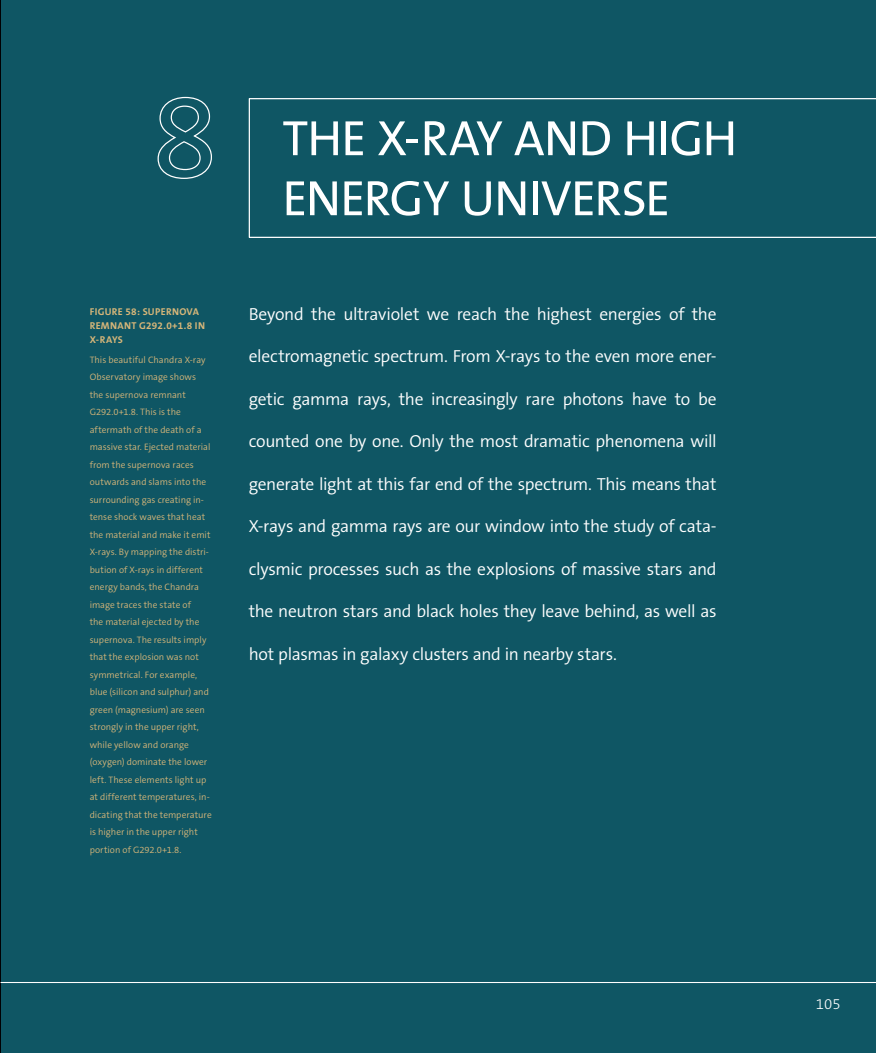
<style>
.page{position:relative;width:876px;height:1053px;background:#0f5664}
.page>*{position:absolute;margin:0;border:0;box-sizing:border-box;transform-origin:0 0}
.t1{font:50px/60px "The Sans B5 Plain";letter-spacing:-.02em;color:#fff}
.t2{font:300 17.5px "The Sans B4";letter-spacing:-.015em;color:#fff}
.t3{font:300 15px "The Sans B3";color:#fff}
.t4{font:700 10px "The Sans B7";letter-spacing:.025em;color:#d6b679}
.t5{font:300 9.38px/17.5px "The Sans B4";letter-spacing:.005em;color:#d6b679}
</style>
<div class="page">
<img style="left:0;top:1px;width:1px;height:1051px">
<svg style="left:249px;top:98px;width:627px;height:140px"></svg>
<svg style="left:157px;top:96px;width:55px;height:83px"></svg>
<hr style="left:1px;top:982px;width:875px;height:1px;background:#fff">
<p class="t4" style="left:90px;top:306px;width:22px">FIGURE</p>
<p class="t4" style="left:126px;top:306px;width:42px">58: SUPERN</p>
<p class="t4" style="left:179px;top:306px;width:15px">OVA</p>
<p class="t4" style="left:90px;top:320px;width:8px">REMNANT</p>
<p class="t4" style="left:139px;top:320px;width:62px">G292.0+1.8 IN</p>
<p class="t4" style="left:90px;top:334px;width:34px">X-RAYS</p>
<p class="t5" style="left:90px;top:351px;width:123px">This beautiful Chandra X-ray<br>Observatory image shows the supernova remnant<br>G292.0+1.8. This is the aftermath of the death of a massive star. Ejected material from the supernova races outwards and slams into the surrounding gas creating in&shy;tense shock waves that heat the material and make it emit<br>X-rays. By mapping the distri&shy;bution of X-rays in different energy bands, the Chandra image traces the state of<br>the material ejected by the supernova. The results imply that the explosion was not symmetrical. For example, blue (silicon and sulphur) and green (magnesium) are seen strongly in the upper right, while yellow and orange (oxygen) dominate the lower left. These elements light up at different temperatures, in&shy;dicating that the temperature is higher in the upper right portion of G292.0+1.8.</p>
<h1 class="t1" style="left:282px;top:110px;width:400px">THE X-RAY AND HIGH<br>ENERGY UNIVERSE</h1>
<h2 class="t2" style="left:249px;top:304px;width:469px">Beyond the ultraviolet we reach the highest energies of the</h2>
<h2 class="t2" style="left:249px;top:347px;width:468px">electromagnetic spectrum. From X-rays to the even more ener-</h2>
<h2 class="t2" style="left:249px;top:389px;width:469px">getic gamma rays, the increasingly rare photons have to be</h2>
<h2 class="t2" style="left:249px;top:432px;width:469px">counted one by one. Only the most dramatic phenomena will</h2>
<h2 class="t2" style="left:249px;top:474px;width:469px">generate light at this far end of the spectrum. This means that</h2>
<h2 class="t2" style="left:249px;top:517px;width:469px">X-rays and gamma rays are our window into the study of cata-</h2>
<h2 class="t2" style="left:249px;top:559px;width:469px">clysmic processes such as the explosions of massive stars and</h2>
<h2 class="t2" style="left:249px;top:602px;width:469px">the neutron stars and black holes they leave behind, as well as</h2>
<h2 class="t2" style="left:249px;top:644px;width:369px">hot plasmas in galaxy clusters and in nearby stars.</h2>
<h3 class="t3" style="left:815px;top:995px;width:26px">105</h3>
</div>
